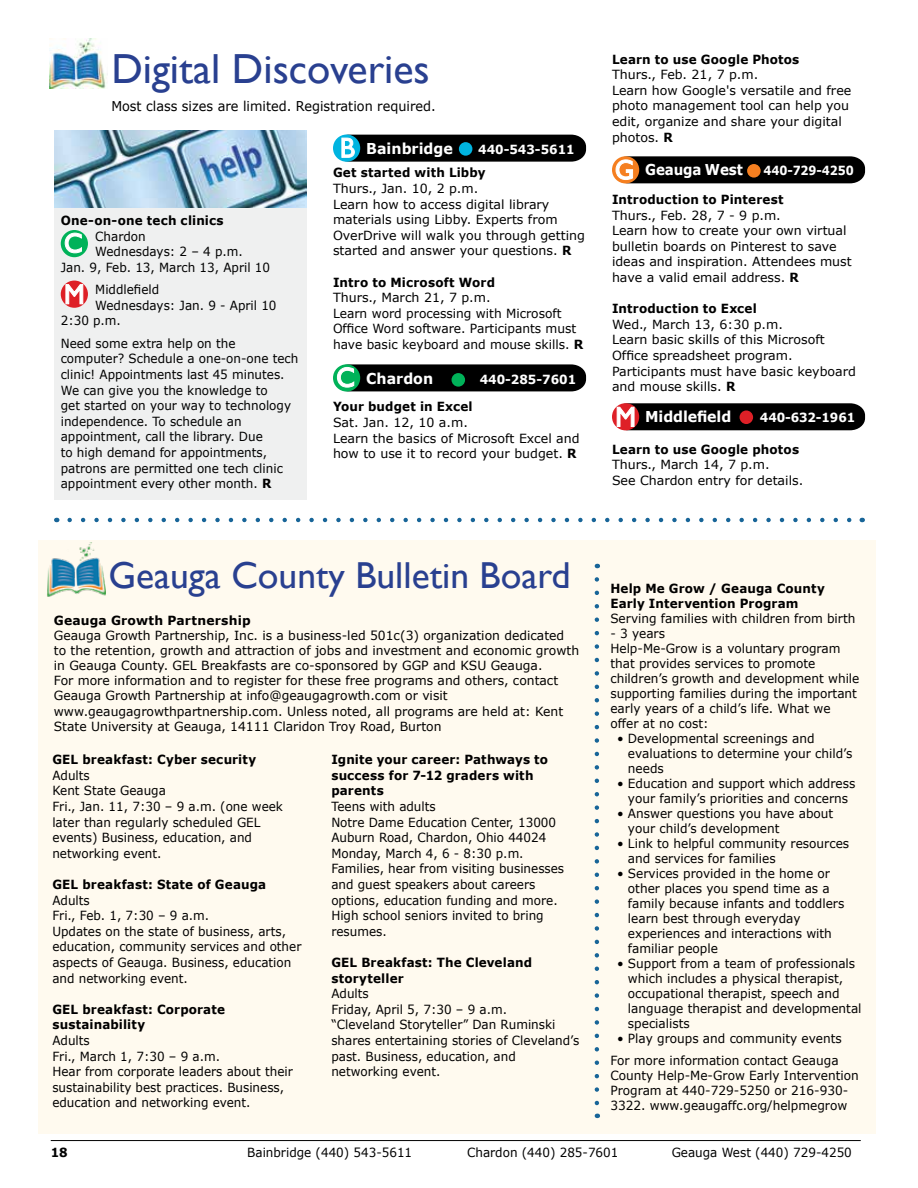
<style>
.page{position:relative;width:918px;height:1188px;background:#fff}
.page>*{position:absolute;margin:0;border:0;box-sizing:border-box;transform-origin:0 0}
.t1{font:42px "Gill Sans";color:#294090}
.t2{font:37.5px "Gill Sans";color:#294090}
.t3{font:700 15px "Verdana";letter-spacing:-.01em;color:#fff;scale:.95 1}
.t4{font:700 15px "Verdana";letter-spacing:-.01em;color:#fff;scale:.9 1}
.t5{font:13.5px "Verdana";color:#000;scale:.95 1}
.t6{font:12.6px/15.6px "Verdana";color:#000;scale:.95 1}
.t7{font:12.6px/15.6px "Verdana";color:#000}
.t8{font:12.6px/15px "Verdana";color:#000;scale:.96 1}
.t9{font:700 12.6px/15.6px "Verdana";letter-spacing:.015em;color:#000;scale:.95 1}
.t10{font:700 12.6px "Verdana";letter-spacing:-.005em;color:#fff;scale:.95 1}
.t11{font:700 12.6px "Verdana";letter-spacing:.015em;color:#000}
.t12{font:700 12.6px "Verdana";letter-spacing:-.005em;color:#fff;scale:.9 1}
.s1{font-weight:700}
</style>
<div class="page">
<div style="left:39px;top:540px;width:837px;height:593px;background:#fffaef"></div>
<hr style="left:51px;top:1140px;width:810px;height:1px;background:#000">
<svg style="left:595px;top:579px;width:4px;height:539px"></svg>
<img style="left:47px;top:543px;width:59px;height:54px">
<img style="left:49px;top:39px;width:59px;height:49px">
<svg style="left:333px;top:135px;width:27px;height:27px"></svg>
<svg style="left:335px;top:135px;width:251px;height:27px;background:#0e1c1f"></svg>
<svg style="left:333px;top:364px;width:27px;height:28px"></svg>
<svg style="left:335px;top:364px;width:251px;height:27px;background:#0e1c15"></svg>
<svg style="left:70px;top:518px;width:782px;height:4px"></svg>
<div style="left:54px;top:131px;width:252px;height:369px;background:#eff0f0"></div>
<svg style="left:61px;top:230px;width:27px;height:27px"></svg>
<svg style="left:65px;top:233px;width:17px;height:20px"></svg>
<svg style="left:61px;top:281px;width:27px;height:27px"></svg>
<svg style="left:66px;top:284px;width:17px;height:20px"></svg>
<svg style="left:612px;top:403px;width:27px;height:27px"></svg>
<svg style="left:614px;top:403px;width:251px;height:27px;background:#1f1111"></svg>
<svg style="left:612px;top:156px;width:27px;height:27px"></svg>
<svg style="left:614px;top:156px;width:251px;height:27px;background:#211811"></svg>
<img style="left:54px;top:131px;width:252px;height:77px">
<h1 class="t1" style="left:111px;top:51px;width:320px">Digital Discoveries</h1>
<p class="t5" style="left:111px;top:100px;width:343px">Most class sizes are limited. Registration required.</p>
<p class="t9" style="left:61px;top:214px;width:173px">One-on-one tech clinics</p>
<p class="t6" style="left:95px;top:229px;width:55px">Chardon</p>
<p class="t6" style="left:95px;top:245px;width:157px">Wednesdays: 2 – 4 p.m.</p>
<p class="t6" style="left:61px;top:260px;width:222px">Jan. 9, Feb. 13, March 13, April 10</p>
<p class="t6" style="left:95px;top:282px;width:69px">Middlefield</p>
<p class="t6" style="left:95px;top:298px;width:192px">Wednesdays: Jan. 9 - April 10</p>
<p class="t6" style="left:61px;top:314px;width:65px">2:30 p.m.</p>
<p class="t6" style="left:61px;top:336px;width:252px">Need some extra help on the computer? Schedule a one-on-one tech clinic! Appointments last 45 minutes.<br>We can give you the knowledge to<br>get started on your way to technology independence. To schedule an appointment, call the library. Due<br>to high demand for appointments, patrons are permitted one tech clinic appointment every other month. <span class="s1">R</span></p>
<p class="t3" style="left:366px;top:142px;width:93px">Bainbridge</p>
<p class="t10" style="left:478px;top:144px;width:103px">440-543-5611</p>
<p class="t9" style="left:333px;top:166px;width:162px">Get started with Libby</p>
<p class="t7" style="left:333px;top:181px;width:253px">Thurs., Jan. 10, 2 p.m.<br>Learn how to access digital library materials using Libby. Experts from OverDrive will walk you through getting started and answer your questions. <span class="s1">R</span></p>
<p class="t9" style="left:333px;top:275px;width:172px">Intro to Microsoft Word</p>
<p class="t7" style="left:333px;top:290px;width:252px">Thurs., March 21, 7 p.m.<br>Learn word processing with Microsoft Office Word software. Participants must have basic keyboard and mouse skills. <span class="s1">R</span></p>
<p class="t3" style="left:366px;top:372px;width:72px">Chardon</p>
<p class="t10" style="left:480px;top:374px;width:103px">440-285-7601</p>
<p class="t9" style="left:333px;top:400px;width:149px">Your budget in Excel</p>
<p class="t7" style="left:333px;top:415px;width:248px">Sat. Jan. 12, 10 a.m.<br>Learn the basics of Microsoft Excel and how to use it to record your budget. <span class="s1">R</span></p>
<p class="t9" style="left:612px;top:52px;width:199px">Learn to use Google Photos</p>
<p class="t7" style="left:612px;top:68px;width:241px">Thurs., Feb. 21, 7 p.m.<br>Learn how Google's versatile and free photo management tool can help you edit, organize and share your digital photos. <span class="s1">R</span></p>
<p class="t4" style="left:645px;top:163px;width:110px">Geauga West</p>
<p class="t12" style="left:764px;top:165px;width:102px">440-729-4250</p>
<p class="t9" style="left:612px;top:193px;width:182px">Introduction to Pinterest</p>
<p class="t7" style="left:612px;top:208px;width:241px">Thurs., Feb. 28, 7 - 9 p.m.<br>Learn how to create your own virtual bulletin boards on Pinterest to save ideas and inspiration. Attendees must have a valid email address. <span class="s1">R</span></p>
<p class="t9" style="left:612px;top:302px;width:154px">Introduction to Excel</p>
<p class="t7" style="left:612px;top:317px;width:246px">Wed., March 13, 6:30 p.m.<br>Learn basic skills of this Microsoft<br>Office spreadsheet program.<br>Participants must have basic keyboard and mouse skills. <span class="s1">R</span></p>
<p class="t3" style="left:645px;top:406px;width:92px">Middlefield</p>
<p class="t10" style="left:760px;top:413px;width:102px">440-632-1961</p>
<p class="t9" style="left:612px;top:442px;width:198px">Learn to use Google photos</p>
<p class="t7" style="left:612px;top:458px;width:193px">Thurs., March 14, 7 p.m.<br>See Chardon entry for details.</p>
<h2 class="t2" style="left:108px;top:560px;width:464px">Geauga County Bulletin Board</h2>
<p class="t11" style="left:54px;top:615px;width:198px">Geauga Growth Partnership</p>
<p class="t7" style="left:54px;top:629px;width:527px;line-height:15.1px">Geauga Growth Partnership, Inc. is a business-led 501c(3) organization dedicated to the retention, growth and attraction of jobs and investment and economic growth in Geauga County. GEL Breakfasts are co-sponsored by GGP and KSU Geauga.<br>For more information and to register for these free programs and others, contact Geauga Growth Partnership at info@geaugagrowth.com or visit www.geaugagrowthpartnership.com. Unless noted, all programs are held at: Kent State University at Geauga, 14111 Claridon Troy Road, Burton</p>
<p class="t9" style="left:52px;top:753px;width:216px">GEL breakfast: Cyber security</p>
<p class="t6" style="left:52px;top:768px;width:244px">Adults<br>Kent State Geauga<br>Fri., Jan. 11, 7:30 – 9 a.m. (one week later than regularly scheduled GEL events) Business, education, and networking event.</p>
<p class="t9" style="left:52px;top:878px;width:227px">GEL breakfast: State of Geauga</p>
<p class="t6" style="left:52px;top:893px;width:264px">Adults<br>Fri., Feb. 1, 7:30 – 9 a.m.<br>Updates on the state of business, arts, education, community services and other aspects of Geauga. Business, education and networking event.</p>
<p class="t9" style="left:52px;top:1002px;width:183px">GEL breakfast: Corporate sustainability</p>
<p class="t6" style="left:52px;top:1033px;width:255px">Adults<br>Fri., March 1, 7:30 – 9 a.m.<br>Hear from corporate leaders about their sustainability best practices. Business, education and networking event.</p>
<p class="t9" style="left:331px;top:753px;width:230px">Ignite your career: Pathways to success for 7-12 graders with parents</p>
<p class="t6" style="left:331px;top:799px;width:247px">Teens with adults<br>Notre Dame Education Center, 13000<br>Auburn Road, Chardon, Ohio 44024<br>Monday, March 4, 6 - 8:30 p.m.<br>Families, hear from visiting businesses and guest speakers about careers options, education funding and more.<br>High school seniors invited to bring resumes.</p>
<p class="t9" style="left:331px;top:956px;width:213px">GEL Breakfast: The Cleveland storyteller</p>
<p class="t6" style="left:331px;top:987px;width:263px">Adults<br>Friday, April 5, 7:30 – 9 a.m.<br>“Cleveland Storyteller” Dan Ruminski shares entertaining stories of Cleveland’s past. Business, education, and networking event.</p>
<p class="t9" style="left:610px;top:581px;width:227px">Help Me Grow / Geauga County<br>Early Intervention Program</p>
<p class="t8" style="left:610px;top:612px;width:257px">Serving families with children from birth</p>
<p class="t8" style="left:610px;top:627px;width:261px">- 3 years<br>Help-Me-Grow is a voluntary program that provides services to promote children’s growth and development while supporting families during the important early years of a child’s life. What we offer at no cost:</p>
<p class="t8" style="left:628px;top:732px;width:235px;text-indent:-11px">• Developmental screenings and evaluations to determine your child’s needs</p>
<p class="t8" style="left:617px;top:777px;width:250px;text-align:center">• Education and support which address your family’s priorities and concerns</p>
<p class="t8" style="left:628px;top:807px;width:215px;text-indent:-11px">• Answer questions you have about your child’s development</p>
<p class="t8" style="left:628px;top:837px;width:232px;text-indent:-11px">• Link to helpful community resources and services for families</p>
<p class="t8" style="left:628px;top:867px;width:227px;text-indent:-11px">• Services provided in the home or other places you spend time as a family because infants and toddlers learn best through everyday experiences and interactions with familiar people</p>
<p class="t8" style="left:628px;top:957px;width:245px;text-indent:-11px">• Support from a team of professionals which includes a physical therapist, occupational therapist, speech and language therapist and developmental specialists</p>
<p class="t8" style="left:610px;top:1028px;width:243px;line-height:21.8px;text-align:center">• Play groups and community events<br>For more information contact Geauga</p>
<p class="t8" style="left:610px;top:1068px;width:260px">County Help-Me-Grow Early Intervention<br>Program at 440-729-5250 or 216-930-<br>3322. www.geaugaffc.org/helpmegrow</p>
<p class="t9" style="left:51px;top:1146px;width:19px">18</p>
<p class="t6" style="left:247px;top:1145px;width:175px">Bainbridge (440) 543-5611</p>
<p class="t6" style="left:467px;top:1145px;width:161px">Chardon (440) 285-7601</p>
<p class="t6" style="left:672px;top:1145px;width:191px">Geauga West (440) 729-4250</p>
</div>
